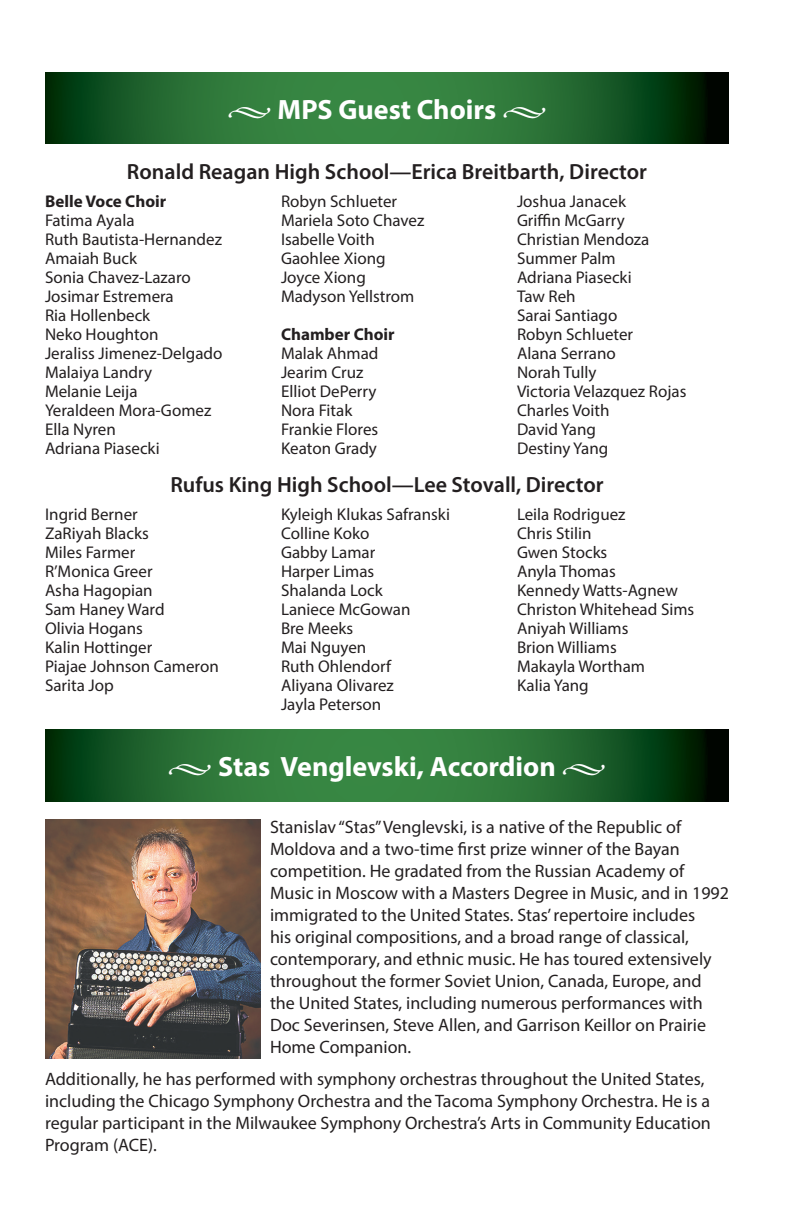
<style>
.page{position:relative;width:792px;height:1224px;background:#fff}
.page>*{position:absolute;margin:0;border:0;box-sizing:border-box;transform-origin:0 0}
.Basic_Header{font:700 28px "Myriad Pro";color:#fff}
.Subhead{font:600 22px "Myriad Pro";color:#231f20}
.Bio{font:18px/22px "Myriad Pro";color:#231f20}
.Choir_Roster{font:17px "Myriad Pro";color:#231f20}
.Choir_Roster-2{font:700 17px "Myriad Pro";color:#231f20}
.s1{font-family:"Minion Pro"}
</style>
<div class="page">
<svg style="left:45px;top:72px;width:684px;height:72px;background:#23662f"></svg>
<svg style="left:45px;top:730px;width:684px;height:72px;background:#23662f"></svg>
<img style="left:45px;top:820px;width:216px;height:239px">
<p class="Basic_Header" style="left:227px;top:91px;width:321px"><span class="s1">•</span> MPS Guest Choirs <span class="s1">•</span></p>
<p class="Subhead" style="left:127px;top:157px;width:522px">Ronald Reagan High School—Erica Breitbarth, Director</p>
<p class="Choir_Roster-2" style="left:45px;top:190px;width:123px">Belle Voce Choir</p>
<p class="Choir_Roster" style="left:45px;top:209px;width:91px">Fatima Ayala</p>
<p class="Choir_Roster" style="left:45px;top:228px;width:179px">Ruth Bautista-Hernandez</p>
<p class="Choir_Roster" style="left:45px;top:247px;width:94px">Amaiah Buck</p>
<p class="Choir_Roster" style="left:45px;top:266px;width:147px">Sonia Chavez-Lazaro</p>
<p class="Choir_Roster" style="left:45px;top:285px;width:130px">Josimar Estremera</p>
<p class="Choir_Roster" style="left:45px;top:304px;width:107px">Ria Hollenbeck</p>
<p class="Choir_Roster" style="left:45px;top:323px;width:115px">Neko Houghton</p>
<p class="Choir_Roster" style="left:45px;top:342px;width:179px">Jeraliss Jimenez-Delgado</p>
<p class="Choir_Roster" style="left:45px;top:361px;width:109px">Malaiya Landry</p>
<p class="Choir_Roster" style="left:45px;top:380px;width:94px">Melanie Leija</p>
<p class="Choir_Roster" style="left:45px;top:399px;width:168px">Yeraldeen Mora-Gomez</p>
<p class="Choir_Roster" style="left:45px;top:418px;width:72px">Ella Nyren</p>
<p class="Choir_Roster" style="left:45px;top:437px;width:116px">Adriana Piasecki</p>
<p class="Choir_Roster" style="left:517px;top:190px;width:111px">Joshua Janacek</p>
<p class="Choir_Roster" style="left:517px;top:209px;width:109px">Griffin McGarry</p>
<p class="Choir_Roster" style="left:517px;top:228px;width:134px">Christian Mendoza</p>
<p class="Choir_Roster" style="left:517px;top:247px;width:100px">Summer Palm</p>
<p class="Choir_Roster" style="left:517px;top:266px;width:116px">Adriana Piasecki</p>
<p class="Choir_Roster" style="left:517px;top:285px;width:60px">Taw Reh</p>
<p class="Choir_Roster" style="left:517px;top:304px;width:102px">Sarai Santiago</p>
<p class="Choir_Roster" style="left:517px;top:323px;width:118px">Robyn Schlueter</p>
<p class="Choir_Roster" style="left:517px;top:342px;width:100px">Alana Serrano</p>
<p class="Choir_Roster" style="left:517px;top:361px;width:81px">Norah Tully</p>
<p class="Choir_Roster" style="left:517px;top:380px;width:171px">Victoria Velazquez Rojas</p>
<p class="Choir_Roster" style="left:517px;top:399px;width:94px">Charles Voith</p>
<p class="Choir_Roster" style="left:517px;top:418px;width:81px">David Yang</p>
<p class="Choir_Roster" style="left:517px;top:437px;width:93px">Destiny Yang</p>
<p class="Subhead" style="left:170px;top:470px;width:435px">Rufus King High School—Lee Stovall, Director</p>
<p class="Choir_Roster" style="left:281px;top:190px;width:118px">Robyn Schlueter</p>
<p class="Choir_Roster" style="left:281px;top:209px;width:145px">Mariela Soto Chavez</p>
<p class="Choir_Roster" style="left:281px;top:228px;width:96px">Isabelle Voith</p>
<p class="Choir_Roster" style="left:281px;top:247px;width:106px">Gaohlee Xiong</p>
<p class="Choir_Roster" style="left:281px;top:266px;width:86px">Joyce Xiong</p>
<p class="Choir_Roster" style="left:281px;top:285px;width:135px">Madyson Yellstrom</p>
<p class="Choir_Roster-2" style="left:281px;top:323px;width:115px">Chamber Choir</p>
<p class="Choir_Roster" style="left:281px;top:342px;width:99px">Malak Ahmad</p>
<p class="Choir_Roster" style="left:281px;top:361px;width:84px">Jearim Cruz</p>
<p class="Choir_Roster" style="left:281px;top:380px;width:97px">Elliot DePerry</p>
<p class="Choir_Roster" style="left:281px;top:399px;width:73px">Nora Fitak</p>
<p class="Choir_Roster" style="left:281px;top:418px;width:99px">Frankie Flores</p>
<p class="Choir_Roster" style="left:281px;top:437px;width:97px">Keaton Grady</p>
<p class="Choir_Roster" style="left:45px;top:503px;width:94px">Ingrid Berner</p>
<p class="Choir_Roster" style="left:45px;top:522px;width:105px">ZaRiyah Blacks</p>
<p class="Choir_Roster" style="left:45px;top:541px;width:92px">Miles Farmer</p>
<p class="Choir_Roster" style="left:45px;top:560px;width:109px">R’Monica Greer</p>
<p class="Choir_Roster" style="left:45px;top:579px;width:109px">Asha Hagopian</p>
<p class="Choir_Roster" style="left:45px;top:598px;width:121px">Sam Haney Ward</p>
<p class="Choir_Roster" style="left:45px;top:617px;width:99px">Olivia Hogans</p>
<p class="Choir_Roster" style="left:45px;top:636px;width:109px">Kalin Hottinger</p>
<p class="Choir_Roster" style="left:45px;top:655px;width:175px">Piajae Johnson Cameron</p>
<p class="Choir_Roster" style="left:45px;top:674px;width:70px">Sarita Jop</p>
<p class="Choir_Roster" style="left:281px;top:503px;width:171px">Kyleigh Klukas Safranski</p>
<p class="Choir_Roster" style="left:281px;top:522px;width:90px">Colline Koko</p>
<p class="Choir_Roster" style="left:281px;top:541px;width:96px">Gabby Lamar</p>
<p class="Choir_Roster" style="left:281px;top:560px;width:95px">Harper Limas</p>
<p class="Choir_Roster" style="left:281px;top:579px;width:103px">Shalanda Lock</p>
<p class="Choir_Roster" style="left:281px;top:598px;width:131px">Laniece McGowan</p>
<p class="Choir_Roster" style="left:281px;top:617px;width:74px">Bre Meeks</p>
<p class="Choir_Roster" style="left:281px;top:636px;width:87px">Mai Nguyen</p>
<p class="Choir_Roster" style="left:281px;top:655px;width:112px">Ruth Ohlendorf</p>
<p class="Choir_Roster" style="left:281px;top:674px;width:114px">Aliyana Olivarez</p>
<p class="Choir_Roster" style="left:281px;top:693px;width:102px">Jayla Peterson</p>
<p class="Choir_Roster" style="left:517px;top:503px;width:110px">Leila Rodriguez</p>
<p class="Choir_Roster" style="left:517px;top:522px;width:76px">Chris Stilin</p>
<p class="Choir_Roster" style="left:517px;top:541px;width:92px">Gwen Stocks</p>
<p class="Choir_Roster" style="left:517px;top:560px;width:100px">Anyla Thomas</p>
<p class="Choir_Roster" style="left:517px;top:579px;width:162px">Kennedy Watts-Agnew</p>
<p class="Choir_Roster" style="left:517px;top:598px;width:179px">Christon Whitehead Sims</p>
<p class="Choir_Roster" style="left:517px;top:617px;width:113px">Aniyah Williams</p>
<p class="Choir_Roster" style="left:517px;top:636px;width:101px">Brion Williams</p>
<p class="Choir_Roster" style="left:517px;top:655px;width:130px">Makayla Wortham</p>
<p class="Choir_Roster" style="left:517px;top:674px;width:73px">Kalia Yang</p>
<p class="Basic_Header" style="left:168px;top:749px;width:440px"><span class="s1">•</span> Stas Venglevski, Accordion <span class="s1">•</span></p>
<p class="Bio" style="left:270px;top:816px;width:461px">Stanislav “Stas” Venglevski, is a native of the Republic of Moldova and a two-time first prize winner of the Bayan competition. He gradated from the Russian Academy of Music in Moscow with a Masters Degree in Music, and in 1992 immigrated to the United States. Stas’ repertoire includes<br>his original compositions, and a broad range of classical, contemporary, and ethnic music. He has toured extensively throughout the former Soviet Union, Canada, Europe, and the United States, including numerous performances with Doc Severinsen, Steve Allen, and Garrison Keillor on Prairie Home Companion.</p>
<p class="Bio" style="left:45px;top:1068px;width:667px">Additionally, he has performed with symphony orchestras throughout the United States, including the Chicago Symphony Orchestra and the Tacoma Symphony Orchestra. He is a regular participant in the Milwaukee Symphony Orchestra’s Arts in Community Education Program (ACE).</p>
</div>
